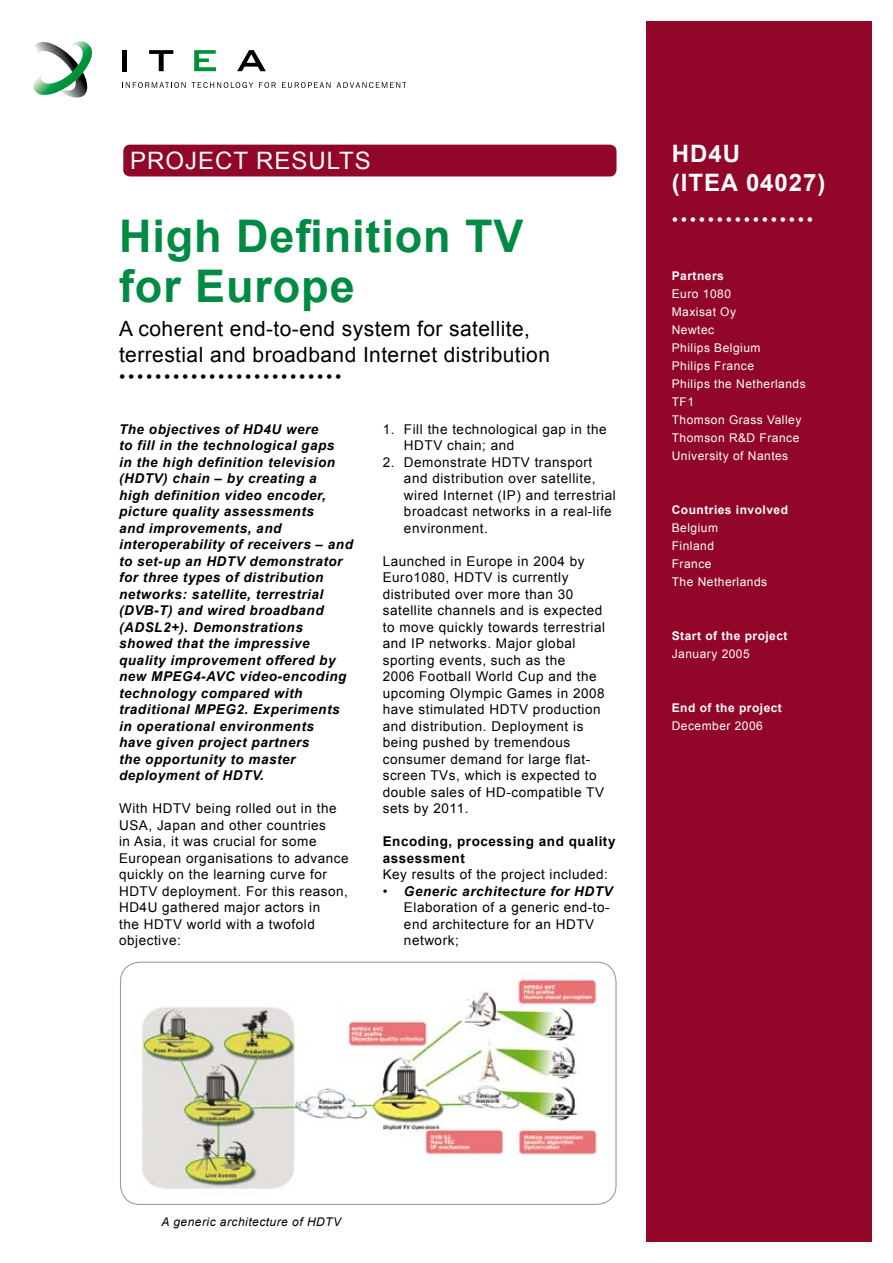
<style>
.page{position:relative;width:893px;height:1263px;background:#fff}
.page>*{position:absolute;margin:0;border:0;box-sizing:border-box;transform-origin:0 0}
.t1{font:700 45px/49.5px "Arial";letter-spacing:.02em;color:#008b45}
.t2{font:700 24px/28.8px "Arial";letter-spacing:.04em;color:#fff}
.t3{font:24px "Arial";letter-spacing:.04em;color:#fff}
.t4{font:21px/25.2px "Arial";letter-spacing:.02em;color:#000}
.t5{font:18px "Arial";color:#000}
.t6{font:18px "Arial";color:#fff}
.t7{font:13.5px/16.5px "Arial";letter-spacing:.04em;color:#000}
.t8{font:italic 700 13.5px/16.5px "Arial";letter-spacing:.04em;color:#000}
.t9{font:700 13.5px/16.5px "Arial";letter-spacing:.04em;color:#000}
.t10{font:12px/18px "Arial";letter-spacing:.04em;color:#fff}
.t11{font:700 12px "Arial";letter-spacing:.04em;color:#fff}
.t12{font:italic 12px "Arial";letter-spacing:.04em;color:#000}
.s1{font-weight:700;font-style:italic}
</style>
<div class="page">
<div style="left:646px;top:21px;width:226px;height:1221px;background:#920629"></div>
<div style="left:123px;top:145px;width:493px;height:31px;background:#920629;border-radius:7px"></div>
<svg style="left:122px;top:82px;width:64px;height:6px"></svg>
<svg style="left:192px;top:82px;width:61px;height:6px"></svg>
<svg style="left:259px;top:82px;width:17px;height:6px"></svg>
<svg style="left:282px;top:82px;width:48px;height:6px"></svg>
<svg style="left:337px;top:82px;width:69px;height:6px"></svg>
<div style="left:122px;top:50px;width:5px;height:21px;background:#000"></div>
<svg style="left:149px;top:50px;width:24px;height:21px"></svg>
<svg style="left:237px;top:50px;width:29px;height:21px"></svg>
<svg style="left:194px;top:50px;width:22px;height:21px"></svg>
<svg style="left:33px;top:41px;width:60px;height:57px"></svg>
<img style="left:141px;top:979px;width:458px;height:210px">
<div style="left:120px;top:962px;width:497px;height:243px;border:1px solid #9c9d9f;border-radius:19px"></div>
<h2 class="t3" style="left:130px;top:145px;width:242px">PROJECT RESULTS</h2>
<h2 class="t2" style="left:672px;top:140px;width:155px">HD4U<br>(ITEA 04027)</h2>
<h3 class="t6" style="left:672px;top:208px;width:143px">••••••••••••••••</h3>
<h1 class="t1" style="left:119px;top:213px;width:406px">High Definition TV for Europe</h1>
<h3 class="t4" style="left:119px;top:317px;width:432px">A coherent end-to-end system for satellite, terrestial and broadband Internet distribution</h3>
<h3 class="t5" style="left:119px;top:365px;width:224px">•••••••••••••••••••••••••</h3>
<p class="t11" style="left:672px;top:268px;width:54px">Partners</p>
<p class="t10" style="left:672px;top:285px;width:135px">Euro 1080<br>Maxisat Oy<br>Newtec<br>Philips Belgium<br>Philips France<br>Philips the Netherlands<br>TF1<br>Thomson Grass Valley<br>Thomson R&amp;D France<br>University of Nantes</p>
<p class="t8" style="left:119px;top:421px;width:235px">The objectives of HD4U were<br>to fill in the technological gaps<br>in the high definition television (HDTV) chain – by creating a<br>high definition video encoder, picture quality assessments<br>and improvements, and interoperability of receivers – and to set-up an HDTV demonstrator for three types of distribution networks: satellite, terrestrial (DVB-T) and wired broadband (ADSL2+). Demonstrations showed that the impressive quality improvement offered by new MPEG4-AVC video-encoding technology compared with traditional MPEG2. Experiments in operational environments<br>have given project partners<br>the opportunity to master deployment of HDTV.</p>
<p class="t7" style="left:119px;top:800px;width:231px">With HDTV being rolled out in the<br>USA, Japan and other countries<br>in Asia, it was crucial for some<br>European organisations to advance quickly on the learning curve for<br>HDTV deployment. For this reason,<br>HD4U gathered major actors in<br>the HDTV world with a twofold objective:</p>
<p class="t7" style="left:404px;top:421px;width:204px;text-indent:-21px">1. Fill the technological gap in the<br>HDTV chain; and</p>
<p class="t7" style="left:404px;top:454px;width:213px;text-indent:-21px">2. Demonstrate HDTV transport and distribution over satellite, wired Internet (IP) and terrestrial broadcast networks in a real-life environment.</p>
<p class="t7" style="left:383px;top:553px;width:224px">Launched in Europe in 2004 by<br>Euro1080, HDTV is currently distributed over more than 30 satellite channels and is expected to move quickly towards terrestrial and IP networks. Major global sporting events, such as the<br>2006 Football World Cup and the upcoming Olympic Games in 2008 have stimulated HDTV production and distribution. Deployment is being pushed by tremendous consumer demand for large flat&shy;screen TVs, which is expected to double sales of HD-compatible TV sets by 2011.</p>
<p class="t9" style="left:383px;top:833px;width:234px">Encoding, processing and quality assessment</p>
<p class="t7" style="left:383px;top:866px;width:227px">Key results of the project included:</p>
<p class="t7" style="left:404px;top:883px;width:210px;text-indent:-21px">• <span class="s1">Generic architecture for HDTV<br></span>Elaboration of a generic end-to&shy;end architecture for an HDTV network;</p>
<p class="t11" style="left:672px;top:502px;width:118px">Countries involved</p>
<p class="t10" style="left:672px;top:519px;width:97px">Belgium<br>Finland<br>France<br>The Netherlands</p>
<p class="t11" style="left:672px;top:628px;width:117px">Start of the project</p>
<p class="t10" style="left:672px;top:645px;width:79px">January 2005</p>
<p class="t11" style="left:672px;top:700px;width:112px">End of the project</p>
<p class="t10" style="left:672px;top:717px;width:93px">December 2006</p>
<p class="t12" style="left:162px;top:1214px;width:181px">A generic architecture of HDTV</p>
</div>
